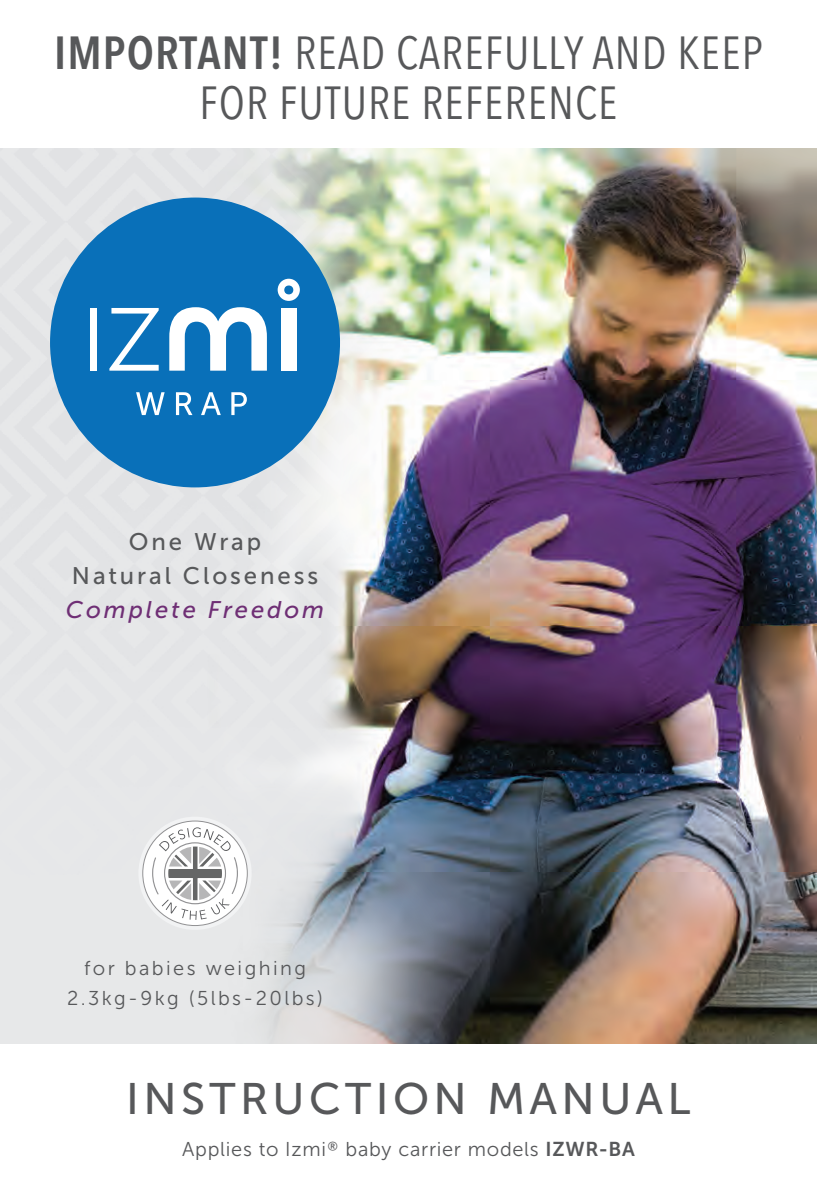
<style>
.page{position:relative;width:817px;height:1191px;background:#fff}
.page>*{position:absolute;margin:0;border:0;box-sizing:border-box;transform-origin:0 0}
.t1{font:condensed 46px/50px "Avenir Next LT Pro";letter-spacing:.025em;color:#57585a;text-align:center}
.t2{font:44px "Museo Sans 500";letter-spacing:.1em;color:#57585a}
.t3{font:24px/34px "Museo Sans 500";letter-spacing:.12em;color:#57585a;text-align:center}
.t4{font:italic 24px "Museo Sans 500";letter-spacing:.12em;color:#6f2f75}
.t5{font:20px/30px "Museo Sans 300";letter-spacing:.115em;color:#57585a;text-align:center}
.t6{font:20px "Museo Sans 300";letter-spacing:.035em;color:#57585a}
.s1{font-weight:600}
.s2{font-family:"Avenir Next LT Pro"}
.s3{font-family:"Museo Sans 700"}
</style>
<div class="page">
<img style="left:0;top:148px;width:816px;height:895px">
<div style="left:138px;top:816px;width:113px;height:114px;background:#f2f3f4;border-radius:50%"></div>
<svg style="left:142px;top:820px;width:106px;height:106px"></svg>
<div style="left:50px;top:197px;width:290px;height:290px;background:#0970b9;border-radius:50%"></div>
<div style="left:90px;top:308px;width:6px;height:63px;background:#fff"></div>
<svg style="left:109px;top:308px;width:50px;height:63px"></svg>
<svg style="left:169px;top:307px;width:98px;height:64px"></svg>
<svg style="left:277px;top:279px;width:23px;height:22px"></svg>
<div style="left:281px;top:308px;width:15px;height:63px;background:#fff"></div>
<svg style="left:136px;top:392px;width:29px;height:23px"></svg>
<svg style="left:176px;top:392px;width:16px;height:23px"></svg>
<svg style="left:201px;top:392px;width:20px;height:23px"></svg>
<svg style="left:231px;top:392px;width:16px;height:23px"></svg>
<p class="t1" style="left:54px;top:28px;width:710px"><span class="s1">IMPORTANT!</span> READ CAREFULLY AND KEEP<br>FOR FUTURE REFERENCE</p>
<p class="t3" style="left:72px;top:525px;width:248px">One Wrap<br>Natural Closeness</p>
<p class="t4" style="left:66px;top:596px;width:260px">Complete Freedom</p>
<p class="t5" style="left:67px;top:953px;width:257px">for babies weighing<br>2.3kg-9kg (5lbs-20lbs)</p>
<p class="t2" style="left:126px;top:1075px;width:566px">INSTRUCTION MANUAL</p>
<p class="t6" style="left:182px;top:1138px;width:454px">Applies to Izmi<span class="s2">®</span> baby carrier models <span class="s3">IZWR-BA</span></p>
</div>
